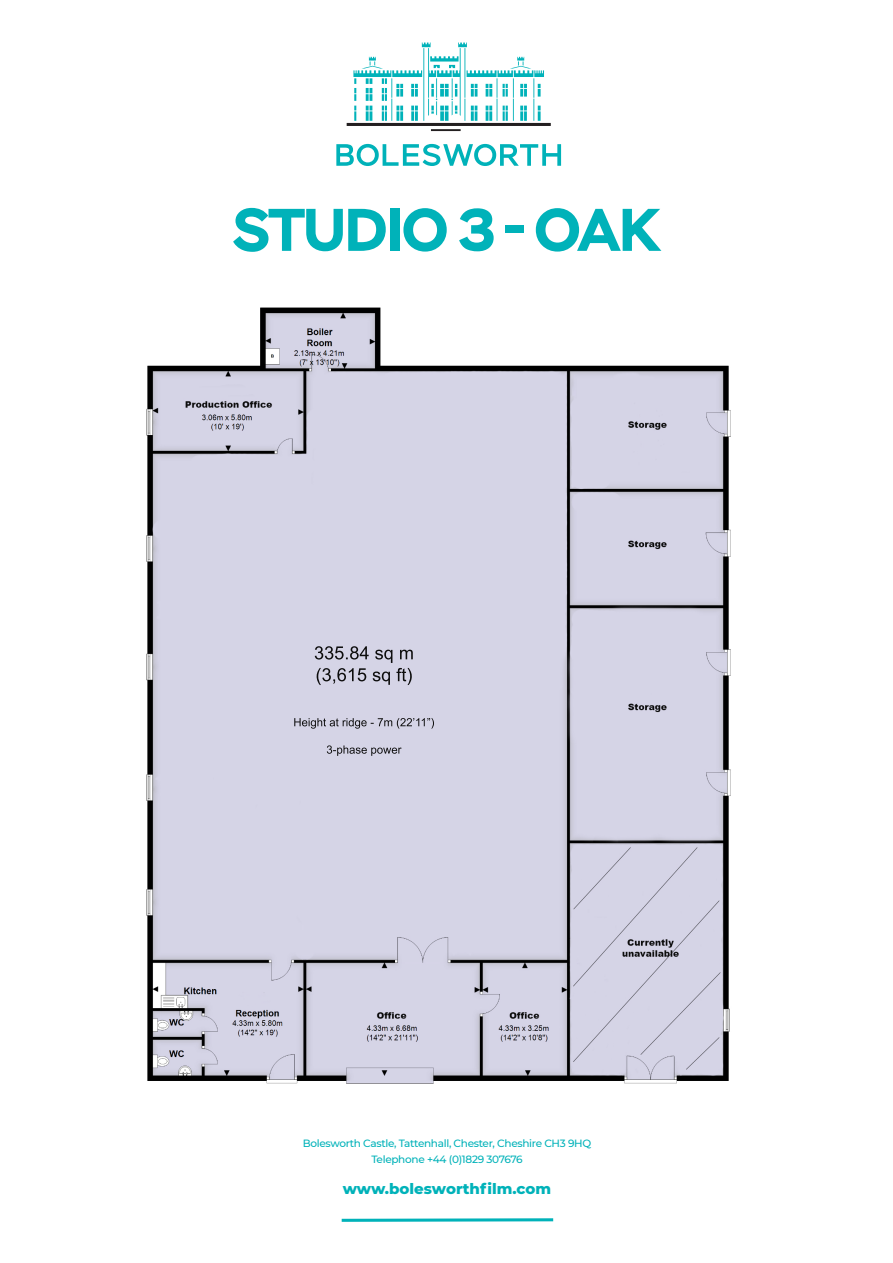
<style>
.page{position:relative;width:893px;height:1263px;background:#fff}
.page>*{position:absolute;margin:0;border:0;box-sizing:border-box;transform-origin:0 0}
.Heading{font:700 60px "Stem";letter-spacing:-.03em;color:#00b2b9}
.t1{font:800 15px "Montserrat";color:#00b2b9}
.t2{font:500 10.5px "Montserrat";letter-spacing:-.03em;color:#00b2b9}
</style>
<div class="page">
<hr style="left:347px;top:123px;width:204px;height:3px;background:#231f20">
<hr style="left:431px;top:129px;width:30px;height:2px;background:#231f20">
<svg style="left:353px;top:43px;width:191px;height:78px"></svg>
<svg style="left:336px;top:144px;width:225px;height:22px"></svg>
<svg style="left:341px;top:1218px;width:213px;height:4px"></svg>
<img style="left:146px;top:307px;width:585px;height:777px">
<p class="Heading" style="left:233px;top:191px;width:429px">STUDIO 3 - OAK</p>
<p class="t2" style="left:303px;top:1136px;width:290px">Bolesworth Castle, Tattenhall, Chester, Cheshire CH3 9HQ</p>
<p class="t2" style="left:371px;top:1151px;width:153px">Telephone +44 (0)1829 307676</p>
<p class="t1" style="left:343px;top:1178px;width:210px">www.bolesworthfilm.com</p>
</div>
